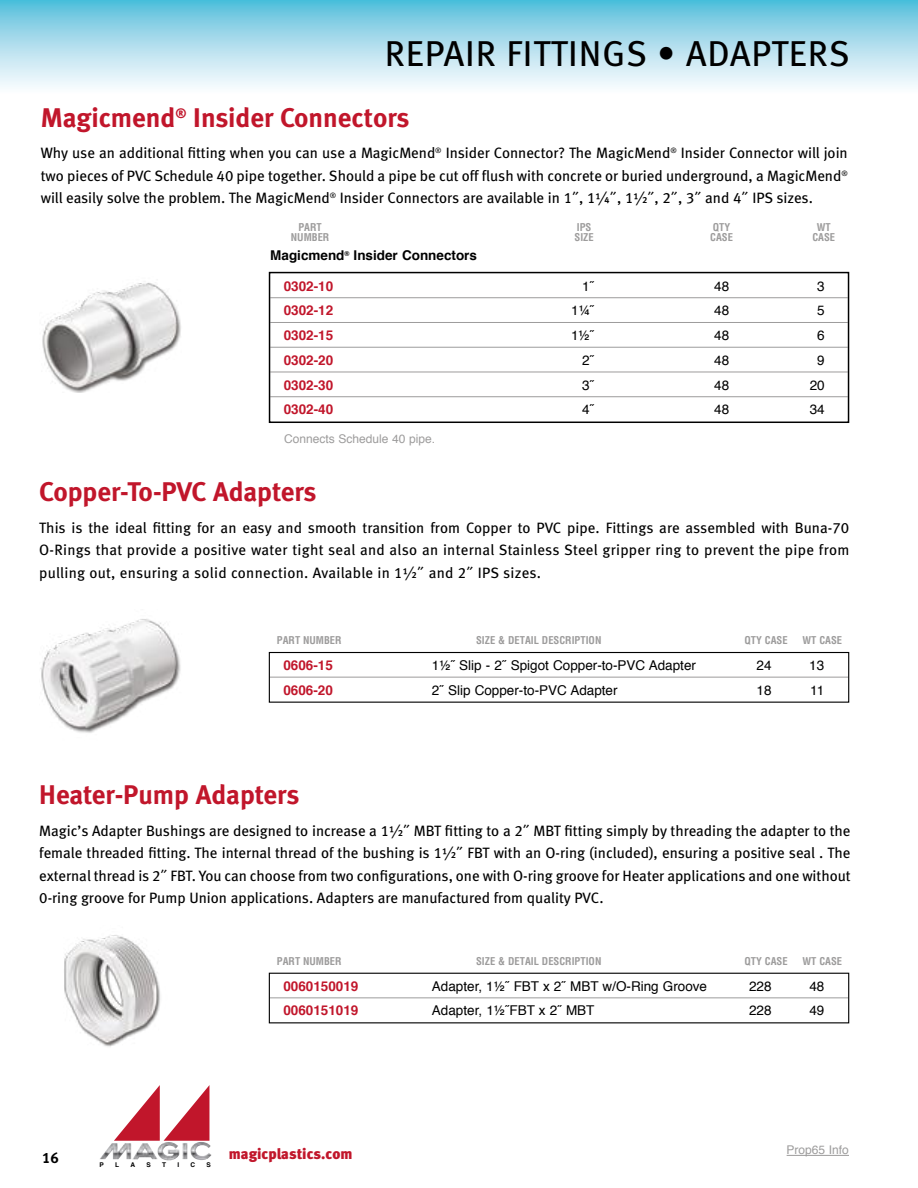
<style>
.page{position:relative;width:918px;height:1188px;background:#fff}
.page>*{position:absolute;margin:0;border:0;box-sizing:border-box;transform-origin:0 0}
.t1{font:36px "Meta Book LF";letter-spacing:.025em;color:#000}
.t2{font:27px "Meta Bold LF";color:#c1162b}
.t3{font:15px/22.5px "Meta Book LF";color:#000;text-align:justify}
.t4{font:15px "Meta Black LF";color:#c1162b}
.t5{font:15px "Meta Bold LF";color:#000}
.t6{font:13.5px "Helvetica";color:#000}
.t7{font:700 13.5px "Helvetica";color:#c1162b}
.t8{font:700 13.5px "Helvetica";color:#000}
.t9{font:12px "Helvetica";color:#9d9c9c}
.t10{font:700 condensed 10.5px "Helvetica";color:#9d9c9c}
.t11{font:700 6.45px "Helvetica";color:#000}
</style>
<div class="page">
<div style="left:0;top:0;width:918px;height:94px;background:linear-gradient(to bottom,#59bfdc,#fff)"></div>
<img style="left:100px;top:1142px;width:112px;height:18px">
<img style="left:42px;top:283px;width:139px;height:109px">
<img style="left:40px;top:619px;width:141px;height:114px">
<img style="left:64px;top:935px;width:96px;height:112px">
<hr style="left:270px;top:297px;width:578px;height:1px;background:#9d9c9c">
<hr style="left:270px;top:322px;width:578px;height:1px;background:#9d9c9c">
<hr style="left:270px;top:347px;width:578px;height:1px;background:#9d9c9c">
<hr style="left:270px;top:372px;width:578px;height:1px;background:#9d9c9c">
<hr style="left:270px;top:396px;width:578px;height:1px;background:#9d9c9c">
<div style="left:269px;top:272px;width:580px;height:151px;border:2px solid #000"></div>
<hr style="left:270px;top:677px;width:578px;height:1px;background:#9d9c9c">
<div style="left:269px;top:652px;width:580px;height:51px;border:1px solid #000"></div>
<hr style="left:270px;top:997px;width:578px;height:1px;background:#9d9c9c">
<div style="left:269px;top:973px;width:580px;height:50px;border:1px solid #000"></div>
<hr style="left:787px;top:1155px;width:62px;height:1px;background:#9d9c9c">
<svg style="left:114px;top:1085px;width:95px;height:56px"></svg>
<h1 class="t1" style="left:385px;top:32px;width:466px">REPAIR FITTINGS • ADAPTERS</h1>
<h2 class="t2" style="left:41px;top:101px;width:370px">Magicmend<sup>®</sup> Insider Connectors</h2>
<p class="t3" style="left:41px;top:142px;width:809px">Why use an additional fitting when you can use a MagicMend<sup>®</sup> Insider Connector? The MagicMend<sup>®</sup> Insider Connector will join two pieces of PVC Schedule 40 pipe together. Should a pipe be cut off flush with concrete or buried underground, a MagicMend<sup>® </sup>will easily solve the problem. The MagicMend<sup>®</sup> Insider Connectors are available in 1˝, 1¼˝, 1½˝, 2˝, 3˝ and 4˝ IPS sizes.</p>
<p class="t10" style="left:298px;top:221px;width:25px">PART</p>
<p class="t10" style="left:577px;top:221px;width:16px">IPS</p>
<p class="t10" style="left:713px;top:221px;width:19px">QTY</p>
<p class="t10" style="left:817px;top:221px;width:15px">WT</p>
<p class="t10" style="left:291px;top:231px;width:40px">NUMBER</p>
<p class="t10" style="left:575px;top:231px;width:21px">SIZE</p>
<p class="t10" style="left:710px;top:231px;width:24px">CASE</p>
<p class="t10" style="left:812px;top:231px;width:24px">CASE</p>
<p class="t8" style="left:270px;top:245px;width:208px">Magicmend<sup>®</sup> Insider Connectors</p>
<p class="t7" style="left:284px;top:275px;width:51px">0302-10</p>
<p class="t6" style="left:582px;top:275px;width:14px">1˝</p>
<p class="t6" style="left:714px;top:275px;width:17px">48</p>
<p class="t6" style="left:817px;top:275px;width:9px">3</p>
<p class="t7" style="left:284px;top:300px;width:51px">0302-12</p>
<p class="t6" style="left:571px;top:300px;width:25px">1¼˝</p>
<p class="t6" style="left:714px;top:300px;width:17px">48</p>
<p class="t6" style="left:817px;top:300px;width:9px">5</p>
<p class="t7" style="left:284px;top:324px;width:51px">0302-15</p>
<p class="t6" style="left:571px;top:325px;width:25px">1½˝</p>
<p class="t6" style="left:714px;top:325px;width:17px">48</p>
<p class="t6" style="left:817px;top:325px;width:9px">6</p>
<p class="t7" style="left:284px;top:349px;width:51px">0302-20</p>
<p class="t6" style="left:582px;top:350px;width:14px">2˝</p>
<p class="t6" style="left:714px;top:350px;width:17px">48</p>
<p class="t6" style="left:817px;top:350px;width:9px">9</p>
<p class="t7" style="left:284px;top:374px;width:51px">0302-30</p>
<p class="t6" style="left:582px;top:374px;width:14px">3˝</p>
<p class="t6" style="left:714px;top:374px;width:17px">48</p>
<p class="t6" style="left:810px;top:374px;width:17px">20</p>
<p class="t7" style="left:284px;top:399px;width:51px">0302-40</p>
<p class="t6" style="left:582px;top:399px;width:14px">4˝</p>
<p class="t6" style="left:714px;top:399px;width:17px">48</p>
<p class="t6" style="left:810px;top:399px;width:17px">34</p>
<p class="t9" style="left:284px;top:430px;width:153px">Connects Schedule 40 pipe.</p>
<h2 class="t2" style="left:39px;top:476px;width:279px">Copper-To-PVC Adapters</h2>
<p class="t3" style="left:39px;top:516px;width:812px">This is the ideal fitting for an easy and smooth transition from Copper to PVC pipe. Fittings are assembled with Buna-70<br>O-Rings that provide a positive water tight seal and also an internal Stainless Steel gripper ring to prevent the pipe from pulling out, ensuring a solid connection. Available in 1½˝ and 2˝ IPS sizes.</p>
<p class="t10" style="left:277px;top:634px;width:66px">PART NUMBER</p>
<p class="t10" style="left:476px;top:634px;width:127px">SIZE &amp; DETAIL DESCRIPTION</p>
<p class="t10" style="left:745px;top:634px;width:45px">QTY CASE</p>
<p class="t10" style="left:802px;top:634px;width:41px">WT CASE</p>
<p class="t7" style="left:283px;top:654px;width:51px">0606-15</p>
<p class="t6" style="left:432px;top:655px;width:266px">1½˝ Slip - 2˝ Spigot Copper-to-PVC Adapter</p>
<p class="t6" style="left:757px;top:655px;width:17px">24</p>
<p class="t6" style="left:809px;top:655px;width:17px">13</p>
<p class="t7" style="left:283px;top:679px;width:51px">0606-20</p>
<p class="t6" style="left:432px;top:680px;width:187px">2˝ Slip Copper-to-PVC Adapter</p>
<p class="t6" style="left:757px;top:680px;width:17px">18</p>
<p class="t6" style="left:810px;top:680px;width:16px">11</p>
<h2 class="t2" style="left:39px;top:779px;width:262px">Heater-Pump Adapters</h2>
<p class="t3" style="left:39px;top:819px;width:813px">Magic’s Adapter Bushings are designed to increase a 1½˝ MBT fitting to a 2˝ MBT fitting simply by threading the adapter to the female threaded fitting. The internal thread of the bushing is 1½˝ FBT</p>
<p class="t3" style="left:39px;top:841px;width:813px;text-indent:454px">with an O-ring (included), ensuring a positive seal . The external thread is 2˝ FBT. You can choose from two configurations, one with O-ring groove for Heater applications and one without 0-ring groove for Pump Union applications. Adapters are manufactured from quality PVC.</p>
<p class="t10" style="left:277px;top:955px;width:66px">PART NUMBER</p>
<p class="t10" style="left:476px;top:955px;width:127px">SIZE &amp; DETAIL DESCRIPTION</p>
<p class="t10" style="left:745px;top:955px;width:45px">QTY CASE</p>
<p class="t10" style="left:802px;top:955px;width:41px">WT CASE</p>
<p class="t7" style="left:283px;top:975px;width:77px">0060150019</p>
<p class="t6" style="left:432px;top:976px;width:277px">Adapter, 1½˝ FBT x 2˝ MBT w/O-Ring Groove</p>
<p class="t6" style="left:749px;top:976px;width:24px">228</p>
<p class="t6" style="left:809px;top:976px;width:17px">48</p>
<p class="t7" style="left:283px;top:1000px;width:77px">0060151019</p>
<p class="t6" style="left:432px;top:1000px;width:164px">Adapter, 1½˝FBT x 2˝ MBT</p>
<p class="t6" style="left:749px;top:1000px;width:24px">228</p>
<p class="t6" style="left:809px;top:1000px;width:17px">49</p>
<p class="t5" style="left:42px;top:1149px;width:18px">16</p>
<p class="t4" style="left:229px;top:1145px;width:125px">magicplastics.com</p>
<p class="t11" style="left:100px;top:1160px;width:6px">P</p>
<p class="t11" style="left:115px;top:1160px;width:5px">L</p>
<p class="t11" style="left:131px;top:1160px;width:6px">A</p>
<p class="t11" style="left:147px;top:1160px;width:6px">S</p>
<p class="t11" style="left:162px;top:1160px;width:5px">T</p>
<p class="t11" style="left:177px;top:1160px;width:3px">I</p>
<p class="t11" style="left:191px;top:1160px;width:6px">C</p>
<p class="t11" style="left:207px;top:1160px;width:6px">S</p>
<p class="t9" style="left:787px;top:1141px;width:64px">Prop65 Info</p>
</div>
